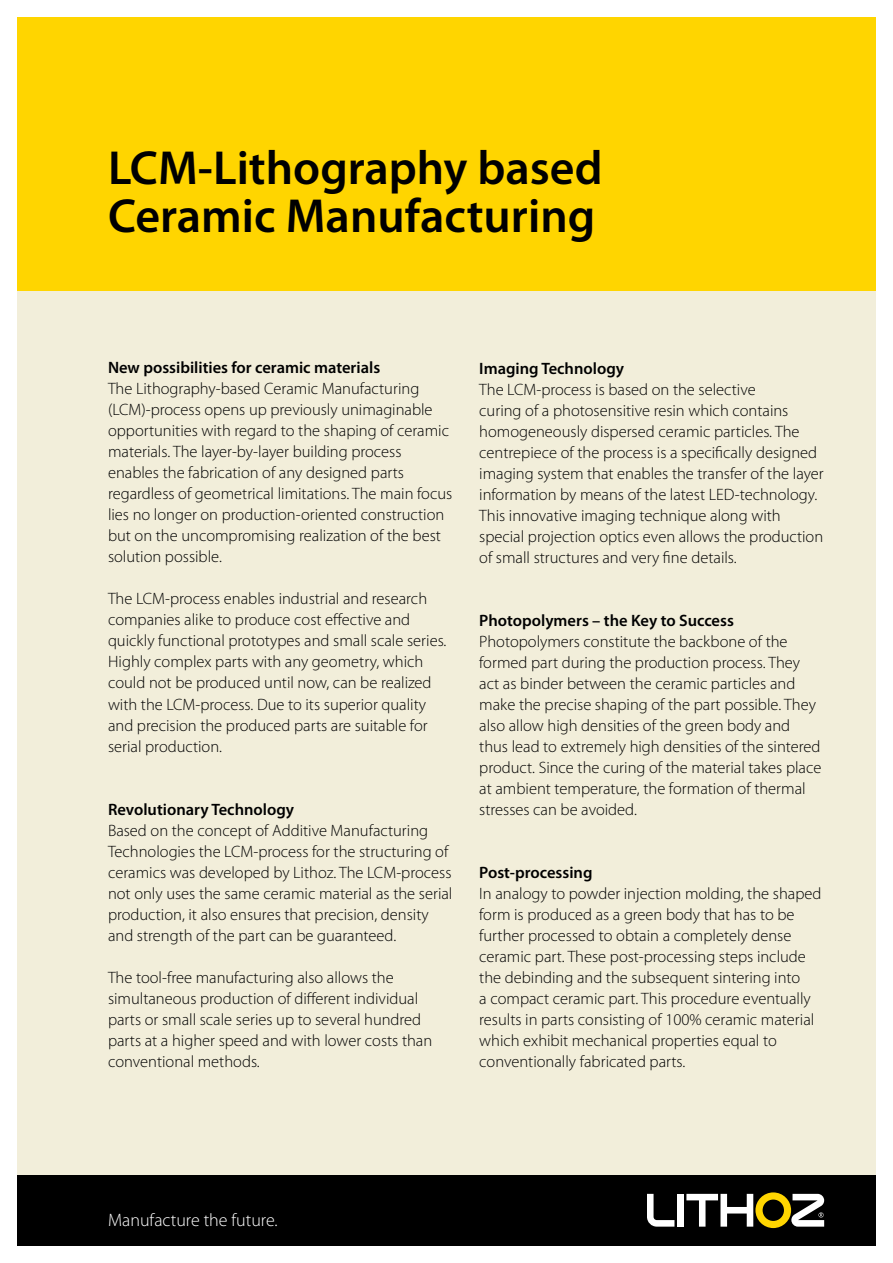
<style>
.page{position:relative;width:893px;height:1263px;background:#fff}
.page>*{position:absolute;margin:0;border:0;box-sizing:border-box;transform-origin:0 0}
.t1{font:600 48px/48.6px "Myriad Pro";color:#000}
.t2{font:300 18px "Myriad Pro";color:#fff}
.t3{font:300 16.5px/21px "Myriad Pro";color:#000}
.t4{font:600 16.5px "Myriad Pro";color:#000}
</style>
<div class="page">
<div style="left:17px;top:290px;width:859px;height:889px;background:#f2eeda"></div>
<div style="left:17px;top:17px;width:859px;height:273px;background:#ffd500"></div>
<div style="left:17px;top:1176px;width:859px;height:70px;background:#000"></div>
<svg style="left:647px;top:1194px;width:27px;height:32px"></svg>
<div style="left:677px;top:1194px;width:7px;height:32px;background:#fff"></div>
<svg style="left:686px;top:1192px;width:138px;height:36px"></svg>
<h1 class="t1" style="left:108px;top:142px;width:496px">LCM-Lithography based<br>Ceramic Manufacturing</h1>
<p class="t4" style="left:108px;top:357px;width:274px">New possibilities for ceramic materials</p>
<p class="t3" style="left:108px;top:379px;width:346px">The Lithography-based Ceramic Manufacturing (LCM)-process opens up previously unimaginable opportunities with regard to the shaping of ceramic materials. The layer-by-layer building process enables the fabrication of any designed parts regardless of geometrical limitations. The main focus lies no longer on production-oriented construction but on the uncompromising realization of the best solution possible.</p>
<p class="t3" style="left:108px;top:589px;width:340px">The LCM-process enables industrial and research companies alike to produce cost effective and quickly functional prototypes and small scale series.<br>Highly complex parts with any geometry, which could not be produced until now, can be realized with the LCM-process. Due to its superior quality and precision the produced parts are suitable for serial production.</p>
<p class="t4" style="left:108px;top:798px;width:188px">Revolutionary Technology</p>
<p class="t3" style="left:108px;top:820px;width:346px">Based on the concept of Additive Manufacturing Technologies the LCM-process for the structuring of ceramics was developed by Lithoz. The LCM-process not only uses the same ceramic material as the serial production, it also ensures that precision, density and strength of the part can be guaranteed.</p>
<p class="t3" style="left:108px;top:967px;width:326px">The tool-free manufacturing also allows the simultaneous production of different individual parts or small scale series up to several hundred parts at a higher speed and with lower costs than conventional methods.</p>
<p class="t4" style="left:479px;top:357px;width:146px">Imaging Technology</p>
<p class="t3" style="left:479px;top:379px;width:346px">The LCM-process is based on the selective<br>curing of a photosensitive resin which contains homogeneously dispersed ceramic particles. The centrepiece of the process is a specifically designed imaging system that enables the transfer of the layer information by means of the latest LED-technology.<br>This innovative imaging technique along with special projection optics even allows the production of small structures and very fine details.</p>
<p class="t4" style="left:479px;top:609px;width:256px">Photopolymers – the Key to Success</p>
<p class="t3" style="left:479px;top:631px;width:344px">Photopolymers constitute the backbone of the formed part during the production process. They act as binder between the ceramic particles and make the precise shaping of the part possible. They also allow high densities of the green body and thus lead to extremely high densities of the sintered product. Since the curing of the material takes place at ambient temperature, the formation of thermal stresses can be avoided.</p>
<p class="t4" style="left:479px;top:861px;width:115px">Post-processing</p>
<p class="t3" style="left:479px;top:883px;width:344px">In analogy to powder injection molding, the shaped form is produced as a green body that has to be further processed to obtain a completely dense ceramic part. These post-processing steps include the debinding and the subsequent sintering into<br>a compact ceramic part. This procedure eventually results in parts consisting of 100% ceramic material which exhibit mechanical properties equal to conventionally fabricated parts.</p>
<p class="t2" style="left:108px;top:1210px;width:171px">Manufacture the future.</p>
</div>
